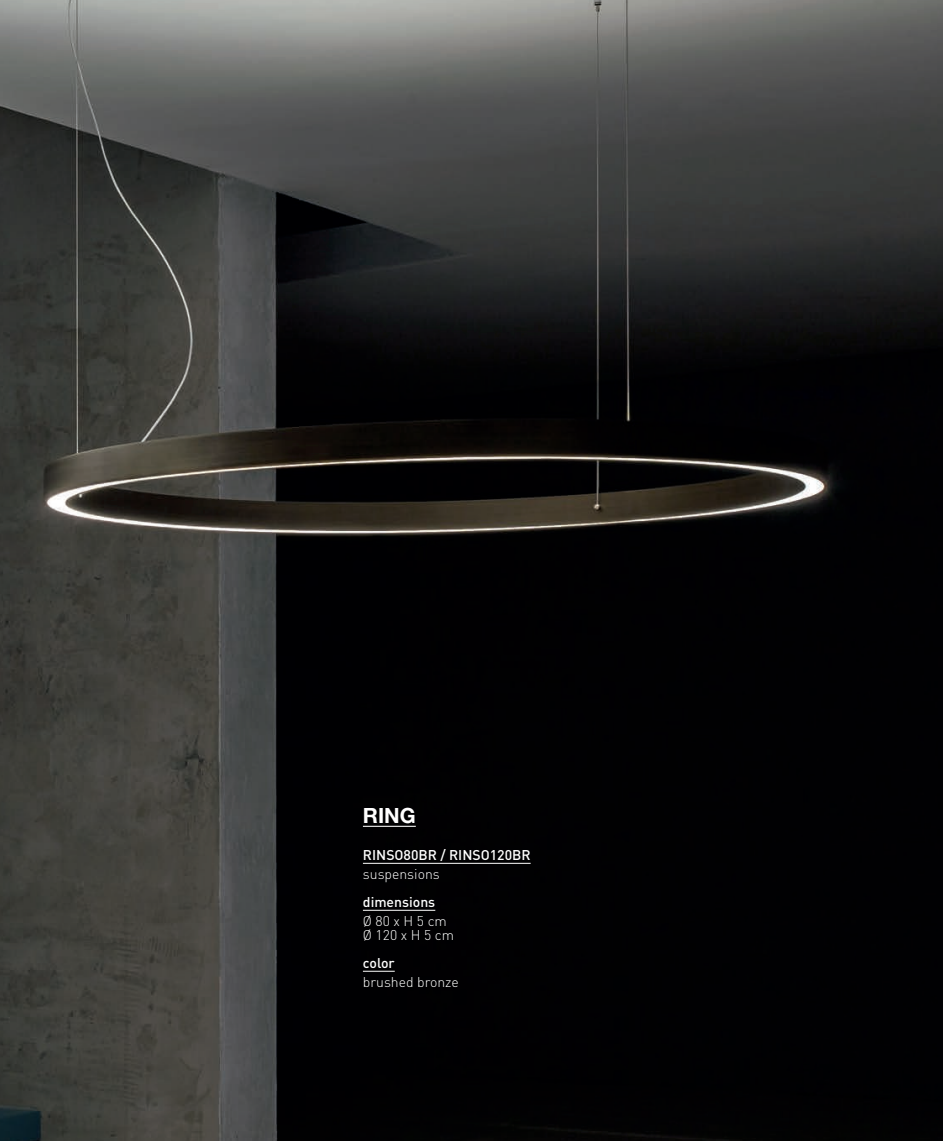
<style>
.page{position:relative;width:943px;height:1141px;background:#fff}
.page>*{position:absolute;margin:0;border:0;box-sizing:border-box;transform-origin:0 0}
.t1{font:700 21px "Helvetica Neue LT Std";color:#fff}
.t2{font:500 14px/18.9px "DIN";color:#fff}
.t3{font:300 14px/28px "DIN";color:#fff}
.s1{font-weight:300}
.s2{font-weight:500}
</style>
<div class="page">
<img style="left:1px;top:0;width:942px;height:1141px">
<hr style="left:363px;top:863px;width:167px;height:1px;background:#fff">
<hr style="left:363px;top:910px;width:72px;height:1px;background:#fff">
<hr style="left:363px;top:971px;width:32px;height:1px;background:#fff">
<hr style="left:363px;top:826px;width:53px;height:1px;background:#fff">
<img style="left:0;top:0;width:1px;height:1141px">
<p class="t1" style="left:363px;top:802px;width:54px">RING</p>
<p class="t2" style="left:363px;top:845px;width:169px">RINSO80BR / RINSO120BR <span class="s1">suspensions</span></p>
<p class="t2" style="left:363px;top:892px;width:85px">dimensions<br><span class="s1">Ø 80 x H 5 cm</span></p>
<p class="t3" style="left:363px;top:921px;width:93px">Ø 120 x H 5 cm <span class="s2">color</span></p>
<p class="t3" style="left:363px;top:967px;width:97px">brushed bronze</p>
</div>
